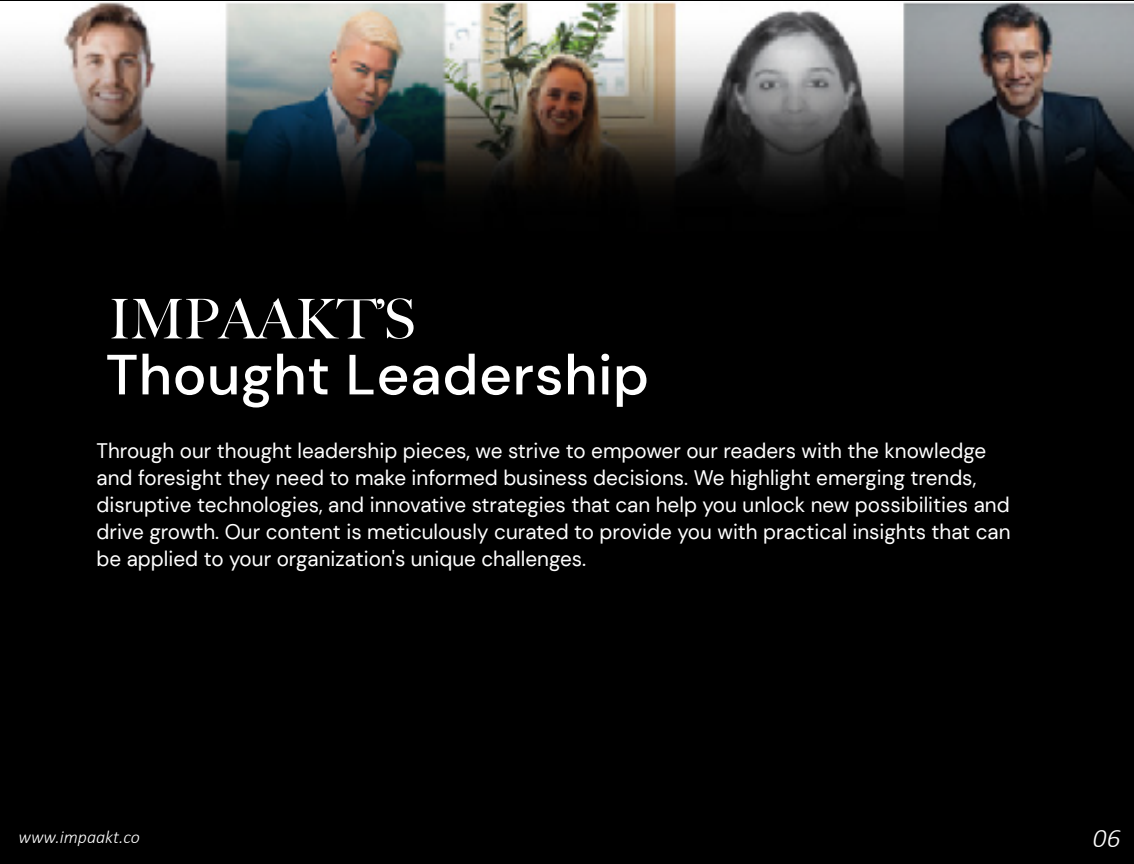
<style>
.page{position:relative;width:1134px;height:864px;background:#fff}
.page>*{position:absolute;margin:0;border:0;box-sizing:border-box;transform-origin:0 0}
.t1{font:500 56.55px "DM Sans";letter-spacing:.01em;color:#fff}
.t2{font:500 54.9px "Big Caslon";color:#fff}
.t3{font:italic 300 27px "Calibri";color:#fff}
.t4{font:21px/27px "DM Sans";color:#fff}
.t5{font:italic 300 18px "Calibri";color:#fff}
</style>
<div class="page">
<img style="left:0;top:2px;width:1134px;height:862px">
<h2 class="t2" style="left:109px;top:287px;width:309px">IMPAAKT’S</h2>
<h1 class="t1" style="left:106px;top:339px;width:545px">Thought Leadership</h1>
<p class="t4" style="left:97px;top:437px;width:915px">Through our thought leadership pieces, we strive to empower our readers with the knowledge and foresight they need to make informed business decisions. We highlight emerging trends, disruptive technologies, and innovative strategies that can help you unlock new possibilities and drive growth. Our content is meticulously curated to provide you with practical insights that can be applied to your organization's unique challenges.</p>
<p class="t5" style="left:18px;top:825px;width:123px">www.impaakt.co</p>
<p class="t3" style="left:1093px;top:821px;width:29px">06</p>
</div>
